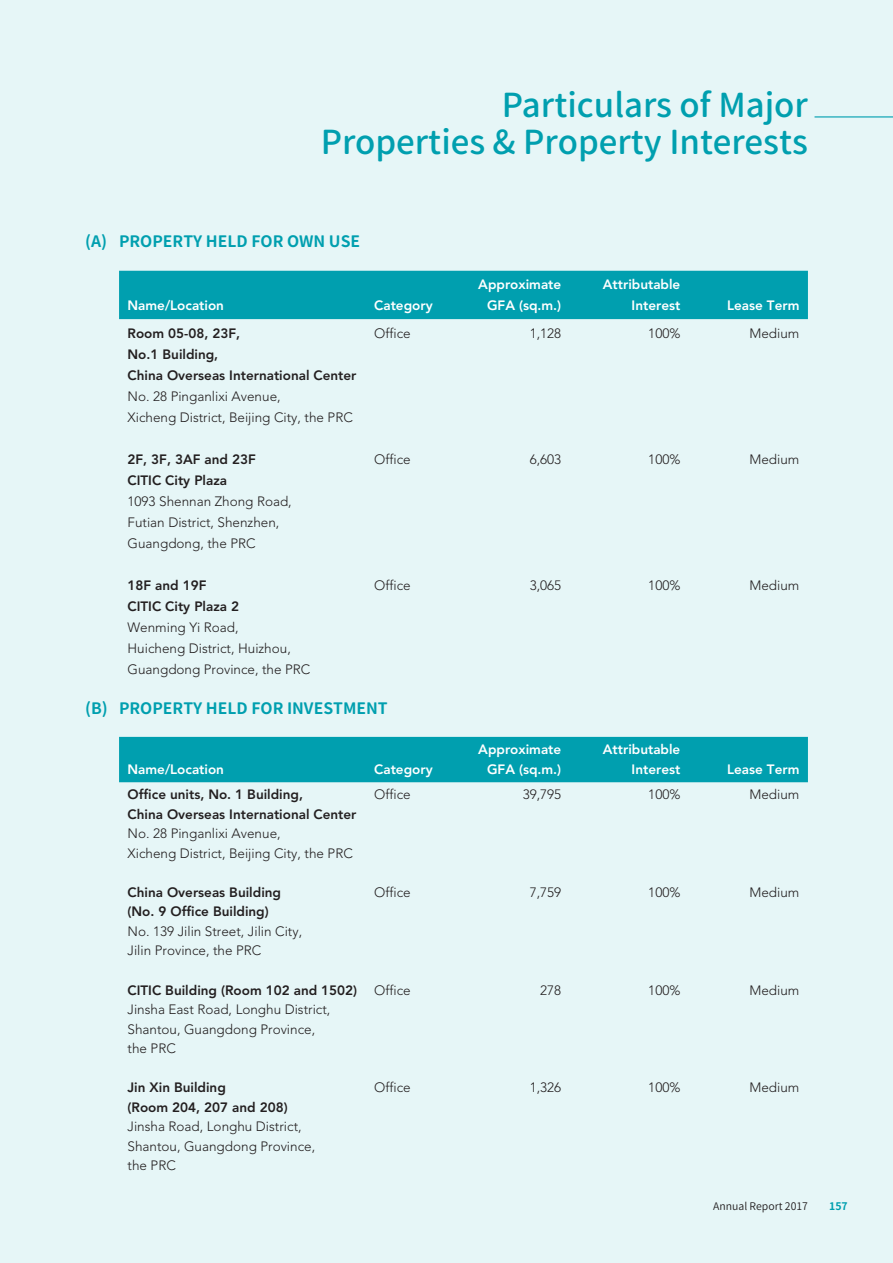
<style>
.page{position:relative;width:893px;height:1263px;background:#e6f6f7}
.page>*{position:absolute;margin:0;border:0;box-sizing:border-box;transform-origin:0 0}
.t1{font:500 33px "Gen Jyuu Gothic L";color:#009faf}
._01_H1{font:700 15.75px "Gen Jyuu Gothic L";color:#009faf}
._50_Table_txt{font:300 13.5px/19.5px "Avenir LT Std";color:#231f20}
._50_Table_txt-2{font:800 13.5px "Avenir LT Std";color:#231f20}
._50_Table_txt-3{font:800 13.5px "Avenir LT Std";color:#fff}
.t2{font:10.5px "Gen Jyuu Gothic L";color:#231f20}
.t3{font:700 10.5px "Gen Jyuu Gothic L";color:#009faf}
</style>
<div class="page">
<hr style="left:815px;top:116px;width:78px;height:1px;background:#009faf">
<div style="left:119px;top:271px;width:689px;height:48px;background:#009faf"></div>
<div style="left:119px;top:737px;width:689px;height:45px;background:#009faf"></div>
<p class="t1" style="left:502px;top:81px;width:307px">Particulars of Major</p>
<p class="t1" style="left:321px;top:118px;width:489px">Properties &amp; Property Interests</p>
<p class="_01_H1" style="left:85px;top:230px;width:277px">(A) PROPERTY HELD FOR OWN USE</p>
<p class="_50_Table_txt-3" style="left:128px;top:298px;width:98px">Name/Location</p>
<p class="_50_Table_txt-3" style="left:374px;top:298px;width:60px">Category</p>
<p class="_50_Table_txt-3" style="left:478px;top:277px;width:84px">Approximate</p>
<p class="_50_Table_txt-3" style="left:487px;top:298px;width:76px">GFA (sq.m.)</p>
<p class="_50_Table_txt-3" style="left:603px;top:277px;width:79px">Attributable</p>
<p class="_50_Table_txt-3" style="left:632px;top:298px;width:50px">Interest</p>
<p class="_50_Table_txt-3" style="left:727px;top:298px;width:74px">Lease Term</p>
<p class="_50_Table_txt-2" style="left:128px;top:325px;width:114px">Room 05-08, 23F,</p>
<p class="_50_Table_txt-2" style="left:128px;top:346px;width:92px">No.1 Building,</p>
<p class="_50_Table_txt-2" style="left:128px;top:367px;width:230px">China Overseas International Center</p>
<p class="_50_Table_txt" style="left:128px;top:386px;width:155px">No. 28 Pinganlixi Avenue,</p>
<p class="_50_Table_txt" style="left:128px;top:407px;width:227px">Xicheng District, Beijing City, the PRC</p>
<p class="_50_Table_txt-2" style="left:128px;top:451px;width:130px">2F, 3F, 3AF and 23F</p>
<p class="_50_Table_txt-2" style="left:128px;top:472px;width:101px">CITIC City Plaza</p>
<p class="_50_Table_txt" style="left:128px;top:491px;width:166px">1093 Shennan Zhong Road,</p>
<p class="_50_Table_txt" style="left:128px;top:512px;width:153px">Futian District, Shenzhen,</p>
<p class="_50_Table_txt" style="left:128px;top:533px;width:130px">Guangdong, the PRC</p>
<p class="_50_Table_txt-2" style="left:128px;top:577px;width:80px">18F and 19F</p>
<p class="_50_Table_txt-2" style="left:128px;top:598px;width:113px">CITIC City Plaza 2</p>
<p class="_50_Table_txt" style="left:128px;top:617px;width:113px">Wenming Yi Road,</p>
<p class="_50_Table_txt" style="left:128px;top:638px;width:165px">Huicheng District, Huizhou,</p>
<p class="_50_Table_txt" style="left:128px;top:659px;width:184px">Guangdong Province, the PRC</p>
<p class="_50_Table_txt" style="left:374px;top:323px;width:38px">Office</p>
<p class="_50_Table_txt" style="left:530px;top:323px;width:33px">1,128</p>
<p class="_50_Table_txt" style="left:648px;top:323px;width:34px">100%</p>
<p class="_50_Table_txt" style="left:749px;top:323px;width:52px">Medium</p>
<p class="_50_Table_txt" style="left:374px;top:449px;width:38px">Office</p>
<p class="_50_Table_txt" style="left:530px;top:449px;width:33px">6,603</p>
<p class="_50_Table_txt" style="left:648px;top:449px;width:34px">100%</p>
<p class="_50_Table_txt" style="left:749px;top:449px;width:52px">Medium</p>
<p class="_50_Table_txt" style="left:374px;top:575px;width:38px">Office</p>
<p class="_50_Table_txt" style="left:530px;top:575px;width:33px">3,065</p>
<p class="_50_Table_txt" style="left:648px;top:575px;width:34px">100%</p>
<p class="_50_Table_txt" style="left:749px;top:575px;width:52px">Medium</p>
<p class="_01_H1" style="left:85px;top:696px;width:304px">(B) PROPERTY HELD FOR INVESTMENT</p>
<p class="_50_Table_txt-3" style="left:128px;top:761px;width:98px">Name/Location</p>
<p class="_50_Table_txt-3" style="left:374px;top:761px;width:60px">Category</p>
<p class="_50_Table_txt-3" style="left:478px;top:741px;width:84px">Approximate</p>
<p class="_50_Table_txt-3" style="left:487px;top:761px;width:76px">GFA (sq.m.)</p>
<p class="_50_Table_txt-3" style="left:603px;top:741px;width:79px">Attributable</p>
<p class="_50_Table_txt-3" style="left:632px;top:761px;width:50px">Interest</p>
<p class="_50_Table_txt-3" style="left:727px;top:761px;width:74px">Lease Term</p>
<p class="_50_Table_txt-2" style="left:128px;top:787px;width:177px">Office units, No. 1 Building,</p>
<p class="_50_Table_txt-2" style="left:128px;top:806px;width:230px">China Overseas International Center</p>
<p class="_50_Table_txt" style="left:128px;top:824px;width:155px">No. 28 Pinganlixi Avenue,</p>
<p class="_50_Table_txt" style="left:128px;top:844px;width:227px">Xicheng District, Beijing City, the PRC</p>
<p class="_50_Table_txt-2" style="left:128px;top:884px;width:155px">China Overseas Building</p>
<p class="_50_Table_txt-2" style="left:128px;top:904px;width:143px">(No. 9 Office Building)</p>
<p class="_50_Table_txt" style="left:128px;top:922px;width:176px">No. 139 Jilin Street, Jilin City,</p>
<p class="_50_Table_txt" style="left:128px;top:941px;width:135px">Jilin Province, the PRC</p>
<p class="_50_Table_txt-2" style="left:128px;top:982px;width:231px">CITIC Building (Room 102 and 1502)</p>
<p class="_50_Table_txt" style="left:128px;top:1000px;width:204px">Jinsha East Road, Longhu District,<br>Shantou, Guangdong Province,</p>
<p class="_50_Table_txt" style="left:128px;top:1039px;width:50px">the PRC</p>
<p class="_50_Table_txt-2" style="left:128px;top:1079px;width:100px">Jin Xin Building</p>
<p class="_50_Table_txt-2" style="left:128px;top:1099px;width:162px">(Room 204, 207 and 208)</p>
<p class="_50_Table_txt" style="left:128px;top:1117px;width:176px">Jinsha Road, Longhu District,</p>
<p class="_50_Table_txt" style="left:128px;top:1136px;width:189px">Shantou, Guangdong Province,</p>
<p class="_50_Table_txt" style="left:128px;top:1156px;width:50px">the PRC</p>
<p class="_50_Table_txt" style="left:374px;top:785px;width:38px">Office</p>
<p class="_50_Table_txt" style="left:523px;top:785px;width:40px">39,795</p>
<p class="_50_Table_txt" style="left:648px;top:785px;width:34px">100%</p>
<p class="_50_Table_txt" style="left:749px;top:785px;width:52px">Medium</p>
<p class="_50_Table_txt" style="left:374px;top:883px;width:38px">Office</p>
<p class="_50_Table_txt" style="left:530px;top:883px;width:33px">7,759</p>
<p class="_50_Table_txt" style="left:648px;top:883px;width:34px">100%</p>
<p class="_50_Table_txt" style="left:749px;top:883px;width:52px">Medium</p>
<p class="_50_Table_txt" style="left:374px;top:980px;width:38px">Office</p>
<p class="_50_Table_txt" style="left:540px;top:980px;width:23px">278</p>
<p class="_50_Table_txt" style="left:648px;top:980px;width:34px">100%</p>
<p class="_50_Table_txt" style="left:749px;top:980px;width:52px">Medium</p>
<p class="_50_Table_txt" style="left:374px;top:1078px;width:38px">Office</p>
<p class="_50_Table_txt" style="left:530px;top:1078px;width:33px">1,326</p>
<p class="_50_Table_txt" style="left:648px;top:1078px;width:34px">100%</p>
<p class="_50_Table_txt" style="left:749px;top:1078px;width:52px">Medium</p>
<p class="t2" style="left:713px;top:1199px;width:96px">Annual Report 2017</p>
<p class="t3" style="left:829px;top:1199px;width:20px">157</p>
</div>
